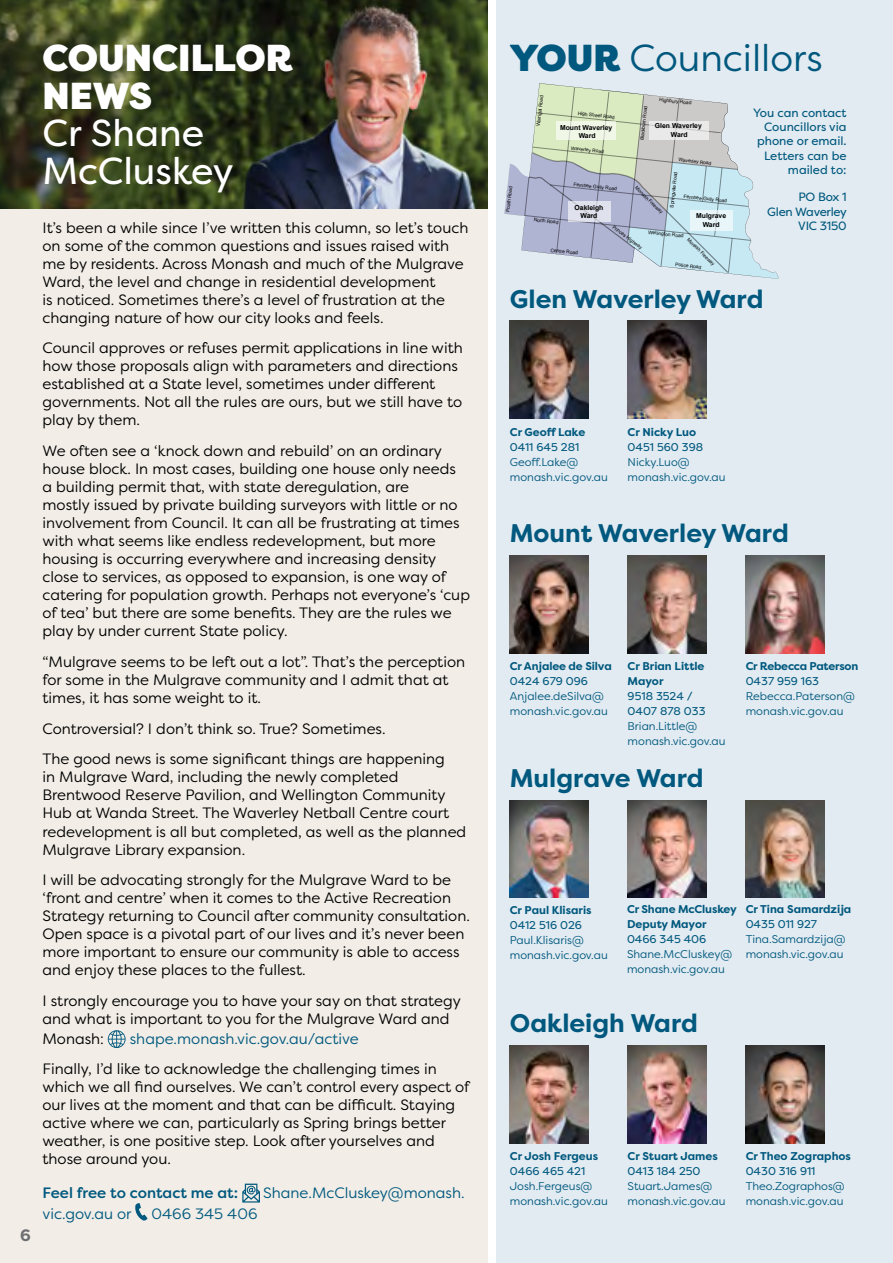
<style>
.page{position:relative;width:893px;height:1263px;background:#fff}
.page>*{position:absolute;margin:0;border:0;box-sizing:border-box;transform-origin:0 0}
.Para_1{font:37.5px/37.5px "Filson Pro";color:#fff}
.t1{font:37.5px "Filson Pro";color:#00587e}
.t2{font:700 25.5px "Filson Pro";color:#00587e}
.t3{font:700 16.5px "Filson Pro";color:#6d6e71}
.Para_1-2{font:15px/18px "Filson Pro";color:#000}
.Para_1-3{font:15px "Filson Pro";color:#00587e}
.Para_1-4{font:500 15px "Filson Pro";color:#00587e}
.t4{font:12px/14.4px "Filson Pro";color:#00587e;text-align:right}
.t5{font:12px/14.4px "Filson Pro";letter-spacing:-.02em;color:#00587e;text-align:right}
.t6{font:11.25px/15px "Filson Pro";color:#00587e}
.t7{font:700 11.25px/15px "Filson Pro";color:#00587e}
.t8{font:11.25px "Filson Pro";color:#00587e}
.t9{font:700 11.25px/15px "Filson Pro";letter-spacing:-.02em;color:#00587e}
.t10{font:700 6.9px/8.2px "Arial";color:#000;text-align:center}
.t11{font:4.8px "Arial";color:#000}
.s1{font-weight:900}
.s2{font-weight:400}
</style>
<div class="page">
<div style="left:0;top:0;width:488px;height:1263px;background:#f2eee7"></div>
<img style="left:0;top:0;width:488px;height:209px">
<div style="left:496px;top:0;width:397px;height:1263px;background:#e2ebf1"></div>
<img style="left:628px;top:556px;width:78px;height:98px">
<img style="left:510px;top:1045px;width:78px;height:98px">
<img style="left:510px;top:556px;width:78px;height:98px">
<img style="left:746px;top:800px;width:78px;height:98px">
<img style="left:628px;top:800px;width:78px;height:98px">
<img style="left:746px;top:1045px;width:78px;height:98px">
<img style="left:746px;top:556px;width:78px;height:98px">
<img style="left:510px;top:800px;width:78px;height:98px">
<img style="left:628px;top:1045px;width:78px;height:98px">
<img style="left:628px;top:320px;width:78px;height:98px">
<img style="left:510px;top:320px;width:78px;height:98px">
<svg style="left:505px;top:83px;width:274px;height:196px"></svg>
<div style="left:556px;top:122px;width:60px;height:18px;background:#f0f7e6"></div>
<svg style="left:650px;top:122px;width:59px;height:18px"></svg>
<svg style="left:568px;top:201px;width:43px;height:20px"></svg>
<div style="left:690px;top:210px;width:42px;height:21px;background:#e8f6fa"></div>
<svg style="left:108px;top:1030px;width:18px;height:18px"></svg>
<svg style="left:242px;top:1183px;width:18px;height:19px"></svg>
<svg style="left:135px;top:1203px;width:13px;height:18px"></svg>
<p class="t3" style="left:20px;top:1225px;width:12px">6</p>
<p class="Para_1" style="left:43px;top:39px;width:252px"><span class="s1">COUNCILLOR<br>NEWS<br></span>Cr Shane<br>McCluskey</p>
<p class="Para_1-2" style="left:43px;top:218px;width:427px">It’s been a while since I’ve written this column, so let’s touch on some of the common questions and issues raised with me by residents. Across Monash and much of the Mulgrave Ward, the level and change in residential development<br>is noticed. Sometimes there’s a level of frustration at the changing nature of how our city looks and feels.</p>
<p class="Para_1-2" style="left:43px;top:339px;width:422px">Council approves or refuses permit applications in line with how those proposals align with parameters and directions established at a State level, sometimes under different governments. Not all the rules are ours, but we still have to play by them.</p>
<p class="Para_1-2" style="left:43px;top:441px;width:429px">We often see a ‘knock down and rebuild’ on an ordinary house block. In most cases, building one house only needs<br>a building permit that, with state deregulation, are<br>mostly issued by private building surveyors with little or no involvement from Council. It can all be frustrating at times with what seems like endless redevelopment, but more housing is occurring everywhere and increasing density close to services, as opposed to expansion, is one way of catering for population growth. Perhaps not everyone’s ‘cup of tea’ but there are some benefits. They are the rules we play by under current State policy.</p>
<p class="Para_1-2" style="left:43px;top:652px;width:424px">“Mulgrave seems to be left out a lot”. That’s the perception for some in the Mulgrave community and I admit that at times, it has some weight to it.</p>
<p class="Para_1-2" style="left:43px;top:719px;width:345px">Controversial? I don’t think so. True? Sometimes.</p>
<p class="Para_1-2" style="left:43px;top:750px;width:425px">The good news is some significant things are happening<br>in Mulgrave Ward, including the newly completed Brentwood Reserve Pavilion, and Wellington Community Hub at Wanda Street. The Waverley Netball Centre court redevelopment is all but completed, as well as the planned Mulgrave Library expansion.</p>
<p class="Para_1-2" style="left:43px;top:871px;width:429px">I will be advocating strongly for the Mulgrave Ward to be ‘front and centre’ when it comes to the Active Recreation Strategy returning to Council after community consultation.<br>Open space is a pivotal part of our lives and it’s never been more important to ensure our community is able to access and enjoy these places to the fullest.</p>
<p class="Para_1-2" style="left:43px;top:991px;width:420px">I strongly encourage you to have your say on that strategy and what is important to you for the Mulgrave Ward and</p>
<p class="Para_1-2" style="left:43px;top:1029px;width:63px">Monash:</p>
<p class="Para_1-3" style="left:130px;top:1028px;width:230px">shape.monash.vic.gov.au/active</p>
<p class="Para_1-2" style="left:43px;top:1060px;width:429px">Finally, I’d like to acknowledge the challenging times in which we all find ourselves. We can’t control every aspect of our lives at the moment and that can be difficult. Staying active where we can, particularly as Spring brings better weather, is one positive step. Look after yourselves and those around you.</p>
<p class="Para_1-4" style="left:43px;top:1182px;width:197px">Feel free to contact me at:</p>
<p class="Para_1-3" style="left:263px;top:1183px;width:203px">Shane.McCluskey@monash.</p>
<p class="Para_1-3" style="left:43px;top:1204px;width:91px">vic.gov.au or</p>
<p class="Para_1-3" style="left:152px;top:1204px;width:107px">0466 345 406</p>
<h1 class="t1" style="left:510px;top:33px;width:314px"><span class="s1">YOUR</span> Councillors</h1>
<p class="t11" style="left:505px;top:211px;width:27px;rotate:-84deg">Poath Road</p>
<p class="t11" style="left:535px;top:126px;width:32px;rotate:-84deg">Warrigal Road</p>
<p class="t11" style="left:639px;top:140px;width:36px;rotate:-84deg">Blackburn Road</p>
<p class="t11" style="left:660px;top:96px;width:34px;rotate:6deg">Highbury Road</p>
<p class="t11" style="left:578px;top:110px;width:39px;rotate:6deg">High Street Road</p>
<p class="t10" style="left:560px;top:123px;width:54px">Mount Waverley<br>Ward</p>
<p class="t10" style="left:655px;top:122px;width:48px">Glen Waverley<br>Ward</p>
<p class="t11" style="left:571px;top:145px;width:34px;rotate:6deg">Waverley Road</p>
<p class="t11" style="left:679px;top:157px;width:34px;rotate:6deg">Waverley Road</p>
<p class="t11" style="left:669px;top:207px;width:37px;rotate:-84deg">Springvale Road</p>
<p class="t11" style="left:574px;top:181px;width:45px;rotate:6deg">Ferntree Gully Road</p>
<p class="t11" style="left:638px;top:185px;width:38px;rotate:44deg">Monash Freeway</p>
<p class="t11" style="left:684px;top:193px;width:45px;rotate:6deg">Ferntree Gully Road</p>
<p class="t10" style="left:574px;top:203px;width:30px">Oakleigh<br>Ward</p>
<p class="t10" style="left:696px;top:212px;width:32px">Mulgrave<br>Ward</p>
<p class="t11" style="left:534px;top:216px;width:26px;rotate:6deg">North Road</p>
<p class="t11" style="left:615px;top:224px;width:38px;rotate:37deg">Princes Highway</p>
<p class="t11" style="left:649px;top:229px;width:37px;rotate:6deg">Wellington Road</p>
<p class="t11" style="left:690px;top:236px;width:38px;rotate:44deg">Monash Freeway</p>
<p class="t11" style="left:551px;top:247px;width:29px;rotate:6deg">Centre Road</p>
<p class="t11" style="left:676px;top:261px;width:28px;rotate:6deg">Police Road</p>
<p class="t4" style="left:753px;top:105px;width:95px">You can contact<br>Councillors via phone or email.<br>Letters can be mailed to:</p>
<p class="t5" style="left:767px;top:190px;width:81px">PO Box 1<br>Glen Waverley<br>VIC 3150</p>
<p class="t2" style="left:510px;top:283px;width:255px">Glen Waverley Ward</p>
<p class="t7" style="left:510px;top:425px;width:77px">Cr Geoff Lake</p>
<p class="t8" style="left:510px;top:439px;width:71px">0411 645 281</p>
<p class="t6" style="left:510px;top:454px;width:100px">Geoff.Lake@ monash.vic.gov.au</p>
<p class="t7" style="left:628px;top:425px;width:70px">Cr Nicky Luo</p>
<p class="t8" style="left:628px;top:439px;width:77px">0451 560 398</p>
<p class="t6" style="left:628px;top:454px;width:100px">Nicky.Luo@ monash.vic.gov.au</p>
<p class="t2" style="left:510px;top:517px;width:280px">Mount Waverley Ward</p>
<p class="t7" style="left:510px;top:659px;width:103px">Cr Anjalee de Silva<br><span class="s2">0424 679 096</span></p>
<p class="t6" style="left:510px;top:689px;width:100px">Anjalee.deSilva@ monash.vic.gov.au</p>
<p class="t7" style="left:628px;top:659px;width:78px">Cr Brian Little</p>
<p class="t7" style="left:628px;top:674px;width:37px">Mayor</p>
<p class="t8" style="left:628px;top:689px;width:67px">9518 3524 /</p>
<p class="t8" style="left:628px;top:704px;width:79px">0407 878 033</p>
<p class="t6" style="left:628px;top:719px;width:100px">Brian.Little@ monash.vic.gov.au</p>
<p class="t2" style="left:510px;top:762px;width:195px">Mulgrave Ward</p>
<p class="t9" style="left:746px;top:659px;width:114px">Cr Rebecca Paterson<br><span class="s2">0437 959 163</span></p>
<p class="t6" style="left:746px;top:689px;width:111px">Rebecca.Paterson@ monash.vic.gov.au</p>
<p class="t7" style="left:510px;top:902px;width:83px">Cr Paul Klisaris<br><span class="s2">0412 516 026</span></p>
<p class="t6" style="left:510px;top:932px;width:100px">Paul.Klisaris@ monash.vic.gov.au</p>
<p class="t7" style="left:627px;top:902px;width:111px">Cr Shane McCluskey</p>
<p class="t7" style="left:627px;top:917px;width:81px">Deputy Mayor<br><span class="s2">0466 345 406</span></p>
<p class="t6" style="left:627px;top:946px;width:107px">Shane.McCluskey@ monash.vic.gov.au</p>
<p class="t7" style="left:746px;top:902px;width:107px">Cr Tina Samardzija</p>
<p class="t8" style="left:746px;top:917px;width:73px">0435 011 927</p>
<p class="t6" style="left:746px;top:931px;width:101px">Tina.Samardzija@ monash.vic.gov.au</p>
<p class="t2" style="left:510px;top:1007px;width:190px">Oakleigh Ward</p>
<p class="t7" style="left:510px;top:1149px;width:90px">Cr Josh Fergeus</p>
<p class="t8" style="left:510px;top:1163px;width:77px">0466 465 421</p>
<p class="t6" style="left:510px;top:1178px;width:100px">Josh.Fergeus@ monash.vic.gov.au</p>
<p class="t7" style="left:628px;top:1149px;width:92px">Cr Stuart James<br><span class="s2">0413 184 250</span></p>
<p class="t6" style="left:628px;top:1178px;width:100px">Stuart.James@ monash.vic.gov.au</p>
<p class="t7" style="left:746px;top:1149px;width:107px">Cr Theo Zographos</p>
<p class="t8" style="left:746px;top:1163px;width:71px">0430 316 911</p>
<p class="t6" style="left:746px;top:1178px;width:101px">Theo.Zographos@ monash.vic.gov.au</p>
</div>
